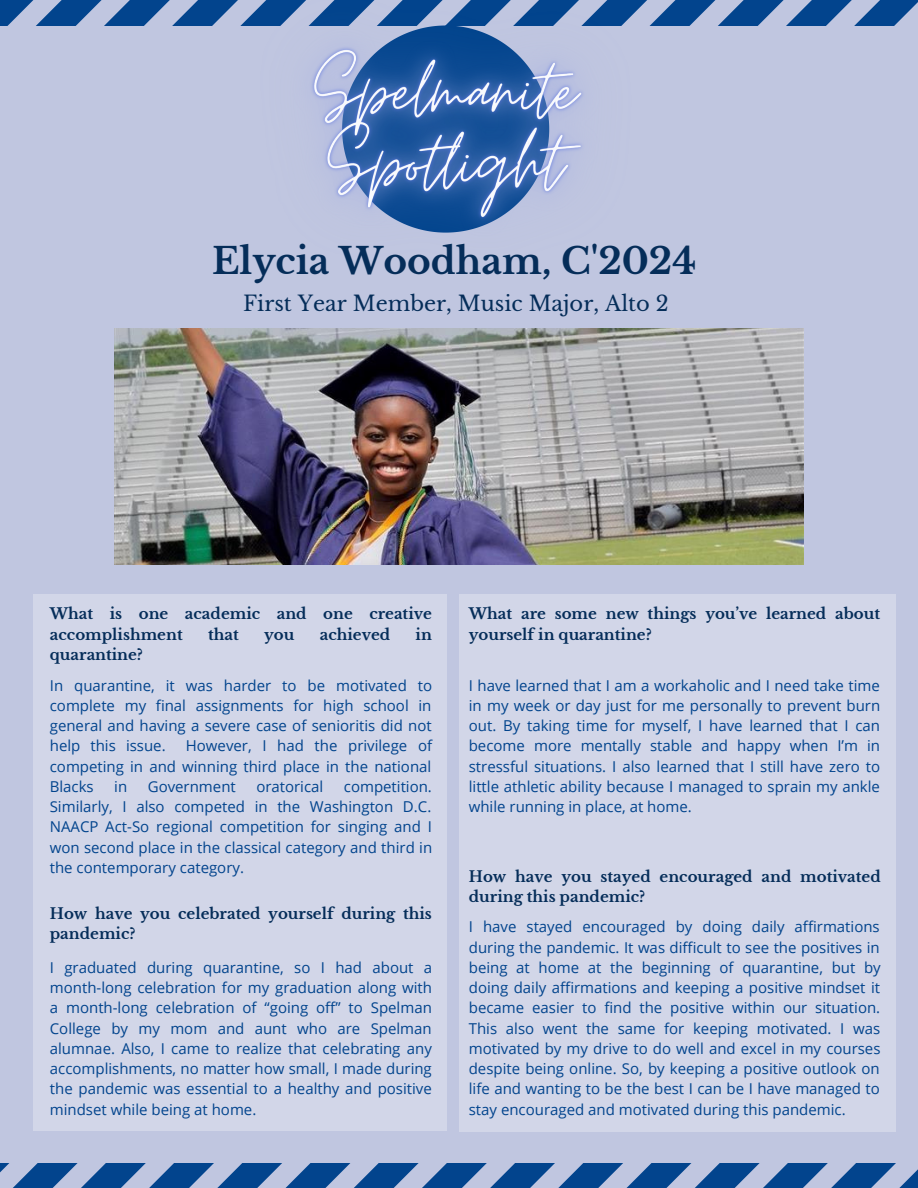
<style>
.page{position:relative;width:918px;height:1188px;background:#c0c6e0}
.page>*{position:absolute;margin:0;border:0;box-sizing:border-box;transform-origin:0 0}
.t1{font:700 36px "Libre Baskerville";color:#052d59}
.t2{font:21px "Libre Baskerville";color:#052d59}
.t3{font:15px/20.2px "Open Sans";color:#02448d;text-align:justify}
.t4{font:700 15px/20.2px "Libre Baskerville";color:#052d59}
</style>
<div class="page">
<div style="left:33px;top:594px;width:414px;height:536px;background:#d2d6e8"></div>
<div style="left:459px;top:594px;width:436px;height:537px;background:#d2d6e8"></div>
<svg style="left:0;top:0;width:918px;height:26px"></svg>
<img style="left:114px;top:328px;width:690px;height:237px">
<img style="left:198px;top:0;width:500px;height:338px">
<svg style="left:0;top:1164px;width:918px;height:24px"></svg>
<p class="t1" style="left:212px;top:239px;width:486px">Elycia Woodham, C'2024</p>
<p class="t2" style="left:243px;top:290px;width:427px">First Year Member, Music Major, Alto 2</p>
<p class="t4" style="left:50px;top:604px;width:384px">What is one academic and one creative accomplishment</p>
<p class="t4" style="left:208px;top:624px;width:32px">that</p>
<p class="t4" style="left:264px;top:624px;width:32px">you</p>
<p class="t4" style="left:320px;top:624px;width:72px">achieved</p>
<p class="t4" style="left:416px;top:624px;width:18px">in</p>
<p class="t4" style="left:50px;top:645px;width:95px">quarantine?</p>
<p class="t3" style="left:50px;top:675px;width:384px">In quarantine, it was harder to be motivated to complete my final assignments for high school in general and having a severe case of senioritis did not help this issue.</p>
<p class="t3" style="left:50px;top:735px;width:384px;text-indent:136px">However, I had the privilege of competing in and winning third place in the national Blacks</p>
<p class="t3" style="left:114px;top:776px;width:14px">in</p>
<p class="t3" style="left:148px;top:776px;width:90px">Government</p>
<p class="t3" style="left:256px;top:776px;width:69px">oratorical</p>
<p class="t3" style="left:50px;top:776px;width:384px;text-indent:294px">competition.<br>Similarly, I also competed in the Washington D.C.<br>NAACP Act-So regional competition for singing and I won second place in the classical category and third in the contemporary category.</p>
<p class="t4" style="left:50px;top:904px;width:384px">How have you celebrated yourself during this pandemic?</p>
<p class="t3" style="left:50px;top:957px;width:384px">I graduated during quarantine, so I had about a month-long celebration for my graduation along with a month-long celebration of “going off” to Spelman College by my mom and aunt who are Spelman alumnae. Also, I came to realize that celebrating any accomplishments, no matter how small, I made during the pandemic was essential to a healthy and positive mindset while being at home.</p>
<p class="t4" style="left:469px;top:604px;width:413px">What are some new things you’ve learned about yourself in quarantine?</p>
<p class="t3" style="left:469px;top:675px;width:413px">I have learned that I am a workaholic and I need take time in my week or day just for me personally to prevent burn out. By taking time for myself, I have learned that I can become more mentally stable and happy when I’m in stressful situations. I also learned that I still have zero to little athletic ability because I managed to sprain my ankle while running in place, at home.</p>
<p class="t4" style="left:469px;top:866px;width:413px">How have you stayed encouraged and motivated during this pandemic?</p>
<p class="t3" style="left:469px;top:916px;width:414px">I have stayed encouraged by doing daily affirmations during the pandemic. It was difficult to see the positives in being at home at the beginning of quarantine, but by doing daily affirmations and keeping a positive mindset it became easier to find the positive within our situation.<br>This also went the same for keeping motivated. I was motivated by my drive to do well and excel in my courses despite being online. So, by keeping a positive outlook on life and wanting to be the best I can be I have managed to stay encouraged and motivated during this pandemic.</p>
</div>
